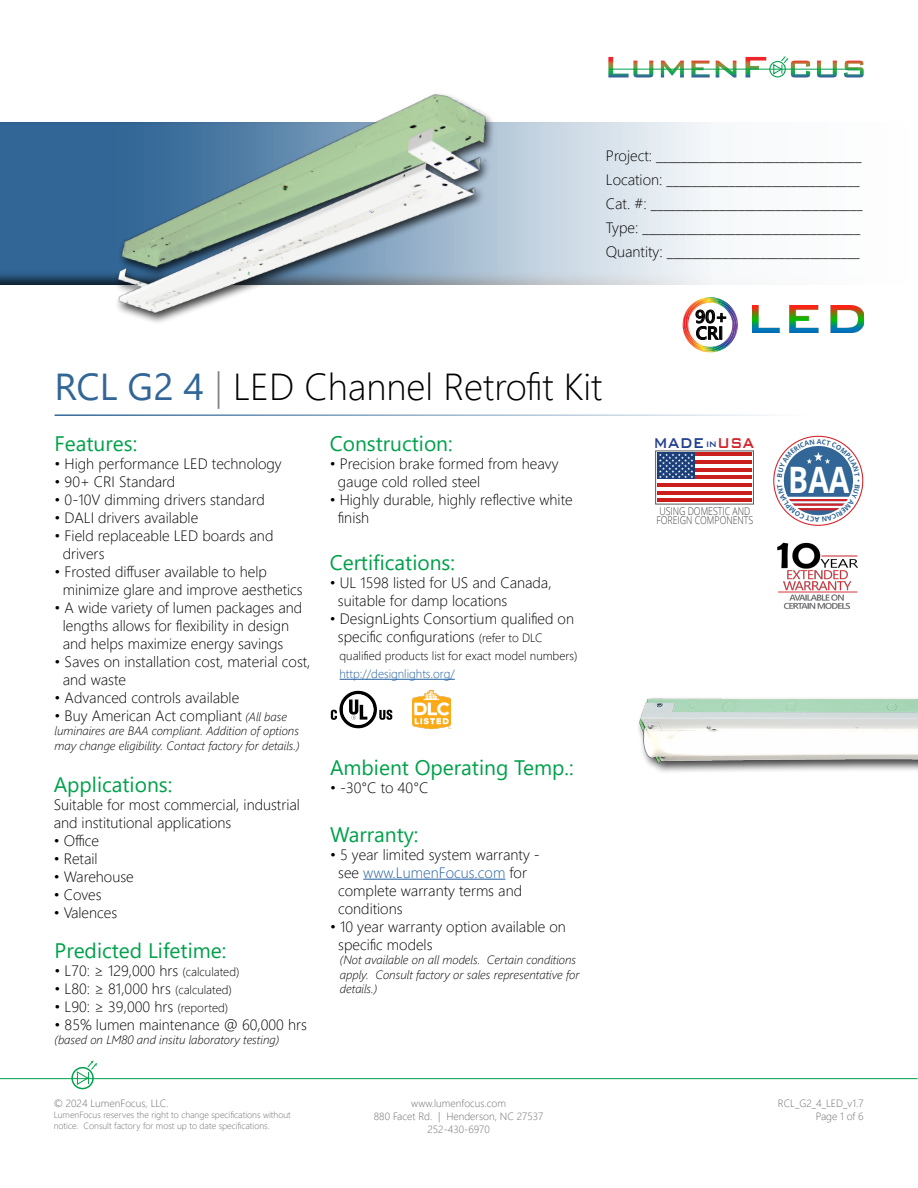
<style>
.page{position:relative;width:918px;height:1188px;background:#fff}
.page>*{position:absolute;margin:0;border:0;box-sizing:border-box;transform-origin:0 0}
.t1{font:300 37.5px "Segoe UI";color:#000}
.t2{font:700 36.45px "Open Sans";color:#fff;scale:.82 1}
.t3{font:21px "Segoe UI";color:#00a14b}
.t4{font:500 19.05px "Bank Gothic BT";color:#24418f;scale:.81 1}
.t5{font:600 18px/16.5px "Segoe UI";color:#000}
.t6{font:300 15px/18px "Segoe UI";color:#000}
.t7{font:italic 300 12px/14.4px "Segoe UI";color:#000}
.t8{font:300 12px "Segoe UI";color:#000}
.t9{font:300 12px "Segoe UI";color:#215e9e}
.t10{font:300 10.8px/9.3px "Open Sans";color:#414042;scale:.82 1}
.t11{font:300 10.5px/12.6px "Segoe UI";color:#6d6e71;text-align:center}
.t12{font:300 9px/10.8px "Segoe UI";color:#6d6e71}
.s1{font-weight:400;color:#316696}
.s2{color:#808285}
.s3{font-style:italic;font-size:12px}
.s4{font-size:12px}
.s5{color:#215e9e}
.s6{font-size:13.05px}
.s7{color:#d2232a}
</style>
<div class="page">
<div style="left:655px;top:451px;width:99px;height:53px;border:1px solid #58595b"></div>
<hr style="left:657px;top:452px;width:95px;height:4px;background:#ca1f1d">
<hr style="left:657px;top:460px;width:95px;height:4px;background:#ca1f1d">
<hr style="left:657px;top:468px;width:95px;height:4px;background:#ca1f1d">
<hr style="left:657px;top:475px;width:95px;height:4px;background:#ca1f1d">
<hr style="left:657px;top:483px;width:95px;height:4px;background:#ca1f1d">
<hr style="left:657px;top:491px;width:95px;height:4px;background:#ca1f1d">
<hr style="left:657px;top:498px;width:95px;height:4px;background:#ca1f1d">
<div style="left:657px;top:452px;width:38px;height:27px;background:#1a3e7a"></div>
<svg style="left:659px;top:453px;width:34px;height:25px"></svg>
<img style="left:777px;top:542px;width:81px;height:48px">
<img style="left:752px;top:305px;width:112px;height:28px">
<img style="left:683px;top:297px;width:51px;height:55px">
<div style="left:0;top:112px;width:918px;height:174px;background:#000;opacity:.75"></div>
<hr style="left:363px;top:879px;width:142px;height:1px;background:#215e9e">
<svg style="left:608px;top:57px;width:45px;height:20px"></svg>
<svg style="left:661px;top:61px;width:23px;height:16px"></svg>
<svg style="left:691px;top:61px;width:19px;height:16px"></svg>
<svg style="left:716px;top:61px;width:20px;height:16px"></svg>
<svg style="left:745px;top:57px;width:21px;height:20px"></svg>
<svg style="left:817px;top:61px;width:20px;height:16px"></svg>
<svg style="left:844px;top:61px;width:20px;height:16px"></svg>
<div style="left:769px;top:61px;width:17px;height:16px;border:1px solid #00a14b;border-radius:50%"></div>
<hr style="left:609px;top:69px;width:249px;height:1px;background:#00a14b">
<svg style="left:773px;top:56px;width:37px;height:21px"></svg>
<hr style="left:0;top:1078px;width:918px;height:1px;background:#00a14b">
<div style="left:71px;top:1067px;width:23px;height:22px;border:2px solid #00a14b;border-radius:50%"></div>
<svg style="left:76px;top:1060px;width:21px;height:25px"></svg>
<hr style="left:55px;top:414px;width:753px;height:2px;background:#316696">
<img style="left:85px;top:94px;width:446px;height:229px">
<img style="left:638px;top:590px;width:280px;height:182px">
<hr style="left:340px;top:679px;width:115px;height:1px;background:#215e9e">
<svg style="left:331px;top:691px;width:61px;height:37px"></svg>
<img style="left:413px;top:691px;width:37px;height:37px">
<svg style="left:773px;top:435px;width:88px;height:91px"></svg>
<p class="t6" style="left:606px;top:143px;width:258px;line-height:24px">Project: _________________________________ Location: _______________________________ Cat. #: __________________________________ Type: ___________________________________ Quantity: _______________________________</p>
<h1 class="t1" style="left:55px;top:351px;width:549px"><span class="s1">RCL G2 4</span> <span class="s2">|</span> LED Channel Retrofit Kit</h1>
<h3 class="t3" style="left:55px;top:424px;width:84px">Features:</h3>
<p class="t6" style="left:55px;top:453px;width:229px">• High performance LED technology</p>
<p class="t6" style="left:55px;top:471px;width:122px">• 90+ CRI Standard</p>
<p class="t6" style="left:55px;top:489px;width:212px">• 0-10V dimming drivers standard</p>
<p class="t6" style="left:55px;top:507px;width:145px">• DALI drivers available</p>
<p class="t6" style="left:63px;top:525px;width:212px;text-indent:-8px">• Field replaceable LED boards and drivers</p>
<p class="t6" style="left:63px;top:561px;width:241px;text-indent:-8px">• Frosted diffuser available to help minimize glare and improve aesthetics</p>
<p class="t6" style="left:63px;top:597px;width:241px;text-indent:-8px">• A wide variety of lumen packages and lengths allows for flexibility in design and helps maximize energy savings</p>
<p class="t6" style="left:63px;top:651px;width:249px;text-indent:-8px">• Saves on installation cost, material cost, and waste</p>
<p class="t6" style="left:55px;top:687px;width:186px">• Advanced controls available</p>
<p class="t6" style="left:55px;top:705px;width:234px">• Buy American Act compliant <span class="s3">(All base</span></p>
<p class="t7" style="left:55px;top:722px;width:247px">luminaires are BAA compliant. Addition of options may change eligibility. Contact factory for details.)</p>
<h3 class="t3" style="left:54px;top:764px;width:120px">Applications:</h3>
<p class="t6" style="left:54px;top:794px;width:248px">Suitable for most commercial, industrial and institutional applications</p>
<p class="t6" style="left:54px;top:830px;width:47px">• Office</p>
<p class="t6" style="left:54px;top:848px;width:45px">• Retail</p>
<p class="t6" style="left:54px;top:866px;width:82px">• Warehouse</p>
<p class="t6" style="left:54px;top:884px;width:49px">• Coves</p>
<p class="t6" style="left:54px;top:902px;width:65px">• Valences</p>
<h3 class="t3" style="left:55px;top:931px;width:173px">Predicted Lifetime:</h3>
<p class="t6" style="left:55px;top:960px;width:186px">• L70: ≥ 129,000 hrs <span class="s4">(calculated)</span></p>
<p class="t6" style="left:55px;top:978px;width:179px">• L80: ≥ 81,000 hrs <span class="s4">(calculated)</span></p>
<p class="t6" style="left:55px;top:996px;width:175px">• L90: ≥ 39,000 hrs <span class="s4">(reported)</span></p>
<p class="t6" style="left:55px;top:1014px;width:254px">• 85% lumen maintenance @ 60,000 hrs</p>
<p class="t7" style="left:55px;top:1031px;width:226px">(based on LM80 and insitu laboratory testing)</p>
<h3 class="t3" style="left:330px;top:424px;width:125px">Construction:</h3>
<p class="t6" style="left:338px;top:453px;width:222px;text-indent:-8px">• Precision brake formed from heavy gauge cold rolled steel</p>
<p class="t6" style="left:338px;top:489px;width:236px;text-indent:-8px">• Highly durable, highly reflective white finish</p>
<h3 class="t3" style="left:330px;top:543px;width:127px">Certifications:</h3>
<p class="t6" style="left:338px;top:572px;width:215px;text-indent:-8px">• UL 1598 listed for US and Canada, suitable for damp locations</p>
<p class="t6" style="left:338px;top:608px;width:238px;text-indent:-8px">• DesignLights Consortium qualified on specific configurations <span class="s4">(refer to DLC</span></p>
<p class="t8" style="left:340px;top:645px;width:239px">qualified products list for exact model numbers)</p>
<p class="t9" style="left:340px;top:663px;width:117px">http://designlights.org/</p>
<h3 class="t3" style="left:330px;top:748px;width:245px">Ambient Operating Temp.:</h3>
<p class="t6" style="left:330px;top:777px;width:100px">• -30°C to 40°C</p>
<h3 class="t3" style="left:330px;top:815px;width:90px">Warranty:</h3>
<p class="t6" style="left:338px;top:844px;width:203px;text-indent:-8px">• 5 year limited system warranty - see <span class="s5">www.LumenFocus.com</span> for complete warranty terms and conditions</p>
<p class="t6" style="left:338px;top:916px;width:229px;text-indent:-8px">• 10 year warranty option available on specific models</p>
<p class="t7" style="left:340px;top:951px;width:241px">(Not available on all models. Certain conditions apply. Consult factory or sales representative for details.)</p>
<p class="t5" style="left:695px;top:307px;width:34px">90+<br>CRI</p>
<p class="t4" style="left:654px;top:433px;width:126px">MADE<span class="s6">in</span><span class="s7">USA</span></p>
<p class="t10" style="left:656px;top:506px;width:120px">USING DOMESTIC AND<br>FOREIGN COMPONENTS</p>
<h2 class="t2" style="left:788px;top:454px;width:76px">BAA</h2>
<p class="t11" style="left:374px;top:1096px;width:171px">www.lumenfocus.com<br>880 Facet Rd. | Henderson, NC 27537<br>252-430-6970</p>
<p class="t11" style="left:54px;top:1096px;width:117px">© 2024 LumenFocus, LLC.</p>
<p class="t12" style="left:54px;top:1109px;width:239px">LumenFocus reserves the right to change specifications without notice. Consult factory for most up to date specifications.</p>
<p class="t11" style="left:778px;top:1096px;width:87px;text-align:right">RCL_G2_4_LED_v1.7<br>Page 1 of 6</p>
</div>
